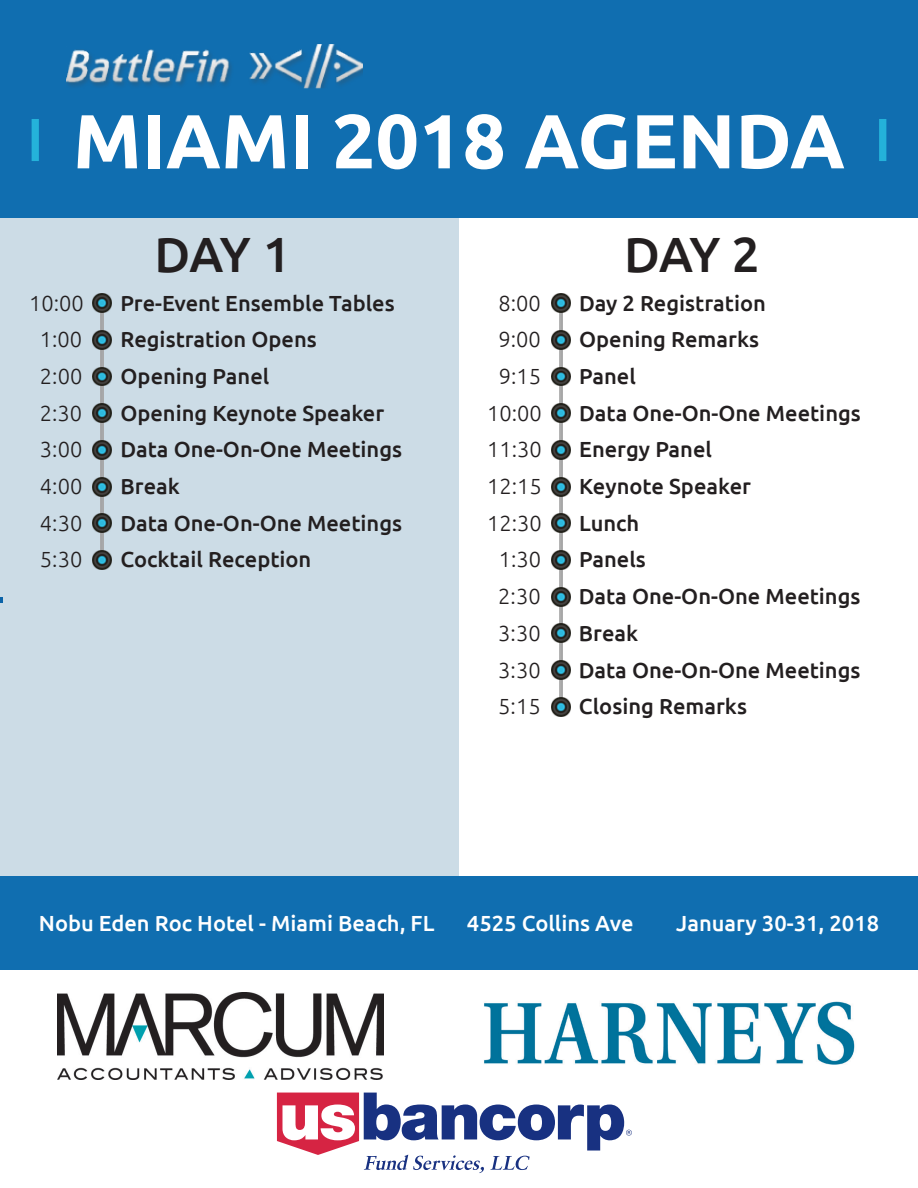
<style>
.page{position:relative;width:918px;height:1188px;background:#fff}
.page>*{position:absolute;margin:0;border:0;box-sizing:border-box;transform-origin:0 0}
.t1{font:700 76.5px "Ubuntu";color:#fff}
.t2{font:500 49.5px "Ubuntu";letter-spacing:-.045em;color:#231f20}
.t3{font:500 21.9px "Ubuntu";color:#231f20}
.t4{font:300 21.9px "Ubuntu";color:#231f20}
.t5{font:500 21.9px "Ubuntu";color:#fff}
</style>
<div class="page">
<div style="left:0;top:218px;width:459px;height:751px;background:#ccdce6"></div>
<svg style="left:0;top:597px;width:2px;height:6px"></svg>
<div style="left:0;top:0;width:918px;height:218px;background:#106eb0"></div>
<div style="left:32px;top:119px;width:7px;height:42px;background:#24b2da"></div>
<div style="left:879px;top:119px;width:7px;height:42px;background:#24b2da"></div>
<img style="left:66px;top:45px;width:297px;height:44px">
<img style="left:100px;top:313px;width:3px;height:238px">
<img style="left:92px;top:294px;width:19px;height:19px">
<div style="left:0;top:876px;width:918px;height:93px;background:#106eb0"></div>
<img style="left:92px;top:330px;width:19px;height:19px">
<img style="left:93px;top:367px;width:18px;height:19px">
<img style="left:92px;top:404px;width:19px;height:19px">
<img style="left:93px;top:440px;width:18px;height:19px">
<img style="left:93px;top:477px;width:18px;height:19px">
<img style="left:93px;top:514px;width:18px;height:19px">
<img style="left:93px;top:551px;width:18px;height:18px">
<img style="left:560px;top:313px;width:3px;height:384px">
<img style="left:552px;top:294px;width:19px;height:19px">
<img style="left:552px;top:330px;width:19px;height:19px">
<img style="left:552px;top:367px;width:19px;height:19px">
<img style="left:552px;top:404px;width:19px;height:19px">
<img style="left:552px;top:440px;width:19px;height:19px">
<img style="left:552px;top:477px;width:19px;height:19px">
<img style="left:552px;top:514px;width:19px;height:19px">
<img style="left:552px;top:551px;width:19px;height:18px">
<img style="left:552px;top:587px;width:18px;height:19px">
<img style="left:552px;top:624px;width:18px;height:19px">
<img style="left:552px;top:661px;width:18px;height:19px">
<img style="left:552px;top:697px;width:18px;height:19px">
<img style="left:484px;top:1001px;width:371px;height:64px">
<svg style="left:277px;top:1093px;width:355px;height:80px"></svg>
<img style="left:57px;top:992px;width:326px;height:88px">
<p class="t1" style="left:73px;top:95px;width:774px">MIAMI 2018 AGENDA</p>
<p class="t2" style="left:154px;top:224px;width:138px">DAY 1</p>
<p class="t2" style="left:624px;top:224px;width:138px">DAY 2</p>
<p class="t4" style="left:29px;top:290px;width:56px">10:00</p>
<p class="t3" style="left:120px;top:289px;width:276px">Pre-Event Ensemble Tables</p>
<p class="t4" style="left:40px;top:326px;width:44px">1:00</p>
<p class="t3" style="left:120px;top:326px;width:198px">Registration Opens</p>
<p class="t4" style="left:40px;top:363px;width:44px">2:00</p>
<p class="t3" style="left:121px;top:362px;width:150px">Opening Panel</p>
<p class="t4" style="left:40px;top:400px;width:44px">2:30</p>
<p class="t3" style="left:120px;top:399px;width:265px">Opening Keynote Speaker</p>
<p class="t4" style="left:40px;top:436px;width:44px">3:00</p>
<p class="t3" style="left:121px;top:436px;width:283px">Data One-On-One Meetings</p>
<p class="t4" style="left:40px;top:473px;width:44px">4:00</p>
<p class="t3" style="left:121px;top:472px;width:61px">Break</p>
<p class="t4" style="left:40px;top:510px;width:44px">4:30</p>
<p class="t3" style="left:121px;top:509px;width:283px">Data One-On-One Meetings</p>
<p class="t4" style="left:40px;top:546px;width:44px">5:30</p>
<p class="t3" style="left:121px;top:546px;width:192px">Cocktail Reception</p>
<p class="t4" style="left:498px;top:290px;width:44px">8:00</p>
<p class="t3" style="left:579px;top:289px;width:188px">Day 2 Registration</p>
<p class="t4" style="left:498px;top:326px;width:44px">9:00</p>
<p class="t3" style="left:579px;top:326px;width:181px">Opening Remarks</p>
<p class="t4" style="left:499px;top:363px;width:44px">9:15</p>
<p class="t3" style="left:579px;top:362px;width:58px">Panel</p>
<p class="t4" style="left:487px;top:400px;width:56px">10:00</p>
<p class="t3" style="left:579px;top:399px;width:283px">Data One-On-One Meetings</p>
<p class="t4" style="left:487px;top:436px;width:56px">11:30</p>
<p class="t3" style="left:579px;top:436px;width:134px">Energy Panel</p>
<p class="t4" style="left:487px;top:473px;width:56px">12:15</p>
<p class="t3" style="left:579px;top:472px;width:173px">Keynote Speaker</p>
<p class="t4" style="left:487px;top:510px;width:56px">12:30</p>
<p class="t3" style="left:579px;top:509px;width:62px">Lunch</p>
<p class="t4" style="left:499px;top:546px;width:44px">1:30</p>
<p class="t3" style="left:579px;top:546px;width:68px">Panels</p>
<p class="t4" style="left:498px;top:583px;width:44px">2:30</p>
<p class="t3" style="left:579px;top:583px;width:283px">Data One-On-One Meetings</p>
<p class="t4" style="left:498px;top:620px;width:44px">3:30</p>
<p class="t3" style="left:579px;top:619px;width:61px">Break</p>
<p class="t4" style="left:498px;top:657px;width:44px">3:30</p>
<p class="t3" style="left:579px;top:656px;width:283px">Data One-On-One Meetings</p>
<p class="t4" style="left:498px;top:693px;width:44px">5:15</p>
<p class="t3" style="left:579px;top:693px;width:170px">Closing Remarks</p>
<p class="t5" style="left:39px;top:910px;width:397px">Nobu Eden Roc Hotel - Miami Beach, FL</p>
<p class="t5" style="left:467px;top:910px;width:168px">4525 Collins Ave</p>
<p class="t5" style="left:676px;top:910px;width:204px">January 30-31, 2018</p>
</div>
